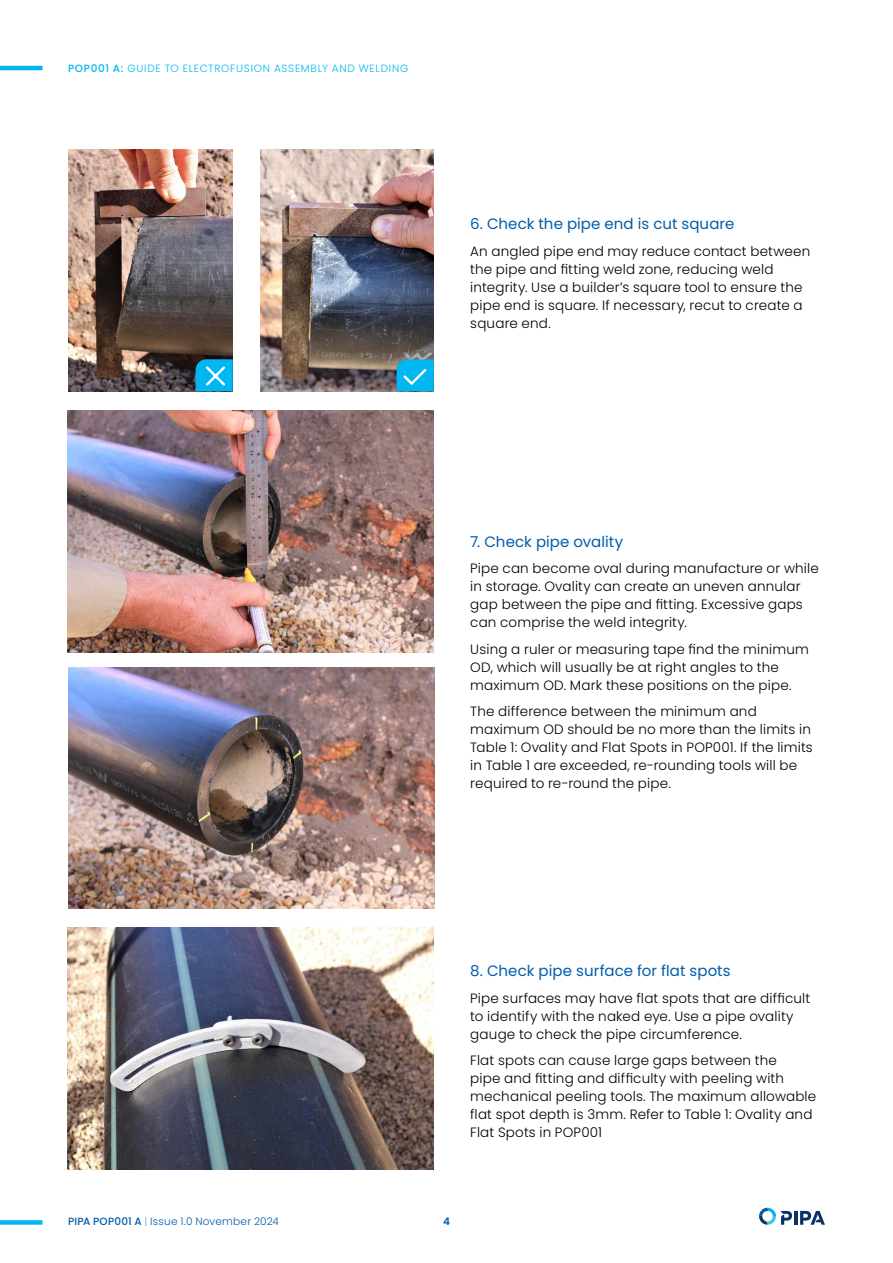
<style>
.page{position:relative;width:893px;height:1263px;background:#fff}
.page>*{position:absolute;margin:0;border:0;box-sizing:border-box;transform-origin:0 0}
.t1{font:15px "Poppins";letter-spacing:.005em;color:#015dab}
.t2{font:300 13.5px/18px "Poppins";letter-spacing:.015em;color:#000}
.t3{font:300 10.5px "Poppins";letter-spacing:.07em;color:#00b7f1}
.t4{font:300 10.5px "Poppins";letter-spacing:.025em;color:#015dab}
.t5{font:600 10.5px "Poppins";color:#015dab}
.s1{font-weight:500}
.s2{color:#889ace}
</style>
<div class="page">
<img style="left:68px;top:150px;width:165px;height:241px">
<img style="left:260px;top:150px;width:174px;height:241px">
<svg style="left:396px;top:360px;width:38px;height:31px"></svg>
<svg style="left:196px;top:359px;width:37px;height:32px"></svg>
<img style="left:68px;top:411px;width:366px;height:241px">
<img style="left:68px;top:667px;width:366px;height:241px">
<img style="left:68px;top:928px;width:366px;height:241px">
<div style="left:0;top:1220px;width:43px;height:5px;background:#00b7f1"></div>
<hr style="left:794px;top:1211px;width:3px;height:14px;background:#093266">
<svg style="left:800px;top:1211px;width:25px;height:14px"></svg>
<svg style="left:759px;top:1208px;width:33px;height:17px"></svg>
<hr style="left:0;top:66px;width:43px;height:4px;background:#00b7f1">
<p class="t3" style="left:68px;top:62px;width:342px"><span class="s1">POP001 A:</span> GUIDE TO ELECTROFUSION ASSEMBLY AND WELDING</p>
<p class="t1" style="left:470px;top:215px;width:265px">6. Check the pipe end is cut square</p>
<p class="t2" style="left:470px;top:242px;width:341px">An angled pipe end may reduce contact between the pipe and fitting weld zone, reducing weld integrity. Use a builder’s square tool to ensure the pipe end is square. If necessary, recut to create a square end.</p>
<p class="t1" style="left:470px;top:533px;width:154px">7. Check pipe ovality</p>
<p class="t2" style="left:470px;top:559px;width:350px">Pipe can become oval during manufacture or while in storage. Ovality can create an uneven annular gap between the pipe and fitting. Excessive gaps can comprise the weld integrity.</p>
<p class="t2" style="left:470px;top:640px;width:340px">Using a ruler or measuring tape find the minimum<br>OD, which will usually be at right angles to the maximum OD. Mark these positions on the pipe.</p>
<p class="t2" style="left:470px;top:702px;width:344px">The difference between the minimum and maximum OD should be no more than the limits in Table 1: Ovality and Flat Spots in POP001. If the limits in Table 1 are exceeded, re-rounding tools will be required to re-round the pipe.</p>
<p class="t1" style="left:470px;top:962px;width:262px">8. Check pipe surface for flat spots</p>
<p class="t2" style="left:470px;top:989px;width:341px">Pipe surfaces may have flat spots that are difficult to identify with the naked eye. Use a pipe ovality gauge to check the pipe circumference.</p>
<p class="t2" style="left:470px;top:1051px;width:348px">Flat spots can cause large gaps between the<br>pipe and fitting and difficulty with peeling with mechanical peeling tools. The maximum allowable flat spot depth is 3mm. Refer to Table 1: Ovality and Flat Spots in POP001</p>
<p class="t4" style="left:68px;top:1215px;width:212px"><span class="s1">PIPA POP001 A</span> <span class="s2">|</span> Issue 1.0 November 2024</p>
<p class="t5" style="left:443px;top:1215px;width:8px">4</p>
</div>
